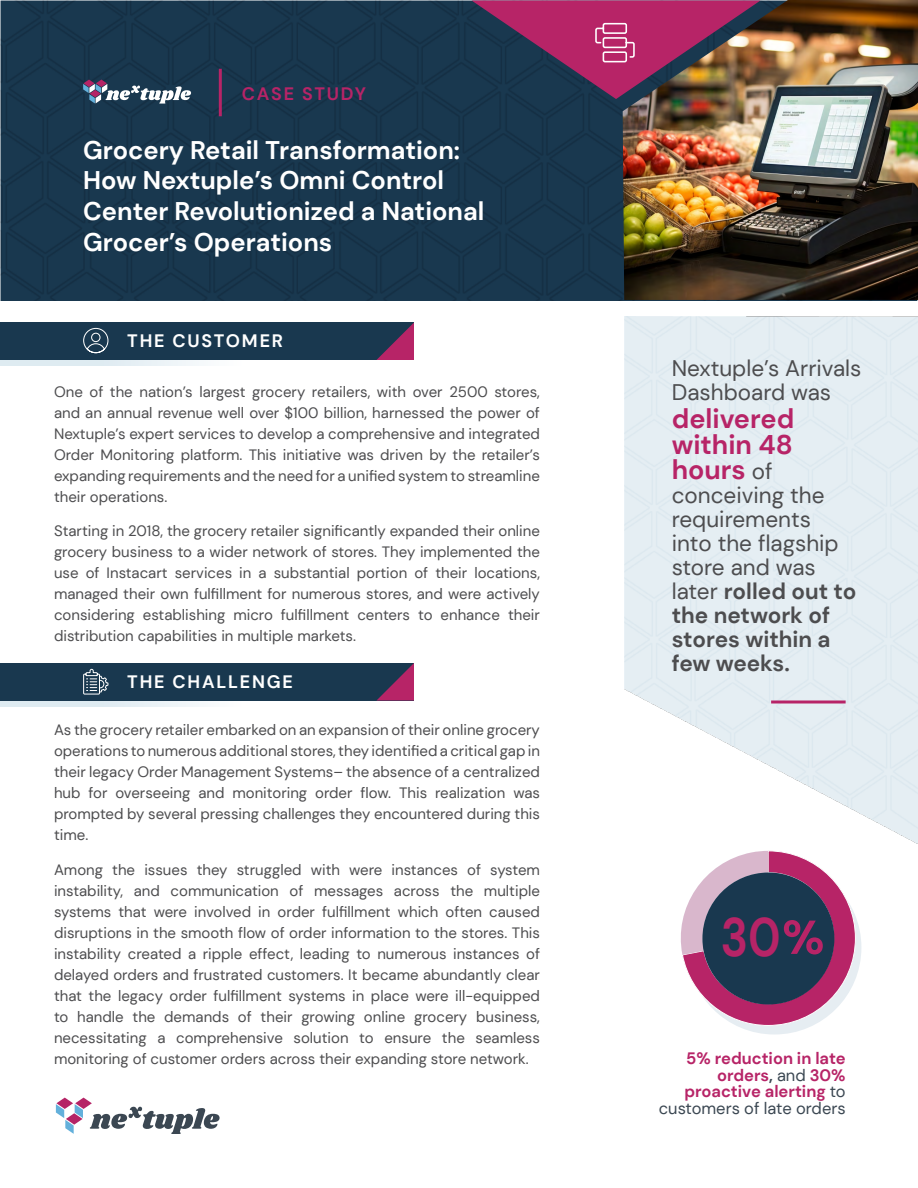
<style>
.page{position:relative;width:918px;height:1188px;background:#fff}
.page>*{position:absolute;margin:0;border:0;box-sizing:border-box;transform-origin:0 0}
.t1{font:700 54px "DM Sans";color:#b72467;scale:.85 1}
.t2{font:700 27px/25.5px "DM Sans";color:#b72467;text-align:justify}
.t3{font:700 25.5px/30.6px "DM Sans";color:#fff}
.t4{font:22.5px/24px "DM Sans";color:#4d4d4f}
.t5{font:700 18px "DM Sans";letter-spacing:.1em;color:#fff}
.t6{font:700 18px "DM Sans";letter-spacing:.1em;color:#b72467}
.t7{font:700 16.5px/16.5px "DM Sans";color:#b72467;text-align:right}
.t8{font:15px/21px "DM Sans";color:#4d4d4f;text-align:justify}
.s1{font-weight:400;font-size:22.5px;color:#4d4d4f}
.s2{font-weight:700}
.s3{color:#3b4752}
.s4{font-weight:400;color:#3b4752}
</style>
<div class="page">
<img style="left:0;top:0;width:623px;height:300px">
<img style="left:623px;top:0;width:295px;height:300px">
<svg style="left:83px;top:80px;width:108px;height:24px"></svg>
<hr style="left:219px;top:69px;width:3px;height:47px;background:#b72467">
<svg style="left:472px;top:0;width:288px;height:99px;background:#7b385a"></svg>
<div style="left:0;top:322px;width:414px;height:38px;background:#19384f"></div>
<svg style="left:376px;top:322px;width:38px;height:38px"></svg>
<img style="left:0;top:700px;width:353px;height:6px">
<div style="left:0;top:663px;width:414px;height:37px;background:#19384f"></div>
<svg style="left:377px;top:663px;width:37px;height:37px"></svg>
<svg style="left:83px;top:327px;width:26px;height:27px"></svg>
<svg style="left:83px;top:668px;width:26px;height:27px"></svg>
<svg style="left:56px;top:1098px;width:164px;height:36px"></svg>
<svg style="left:771px;top:700px;width:75px;height:4px"></svg>
<div style="left:687px;top:861px;width:174px;height:174px;background:#e6edf2;border-radius:50%"></div>
<svg style="left:680px;top:850px;width:176px;height:176px"></svg>
<p class="t6" style="left:242px;top:82px;width:126px">CASE STUDY</p>
<h3 class="t3" style="left:83px;top:135px;width:403px">Grocery Retail Transformation:<br>How Nextuple’s Omni Control<br>Center Revolutionized a National<br>Grocer’s Operations</h3>
<p class="t5" style="left:127px;top:330px;width:157px">THE CUSTOMER</p>
<p class="t8" style="left:54px;top:381px;width:488px">One of the nation’s largest grocery retailers, with over 2500 stores, and an annual revenue well over $100 billion, harnessed the power of Nextuple’s expert services to develop a comprehensive and integrated Order Monitoring platform. This initiative was driven by the retailer’s expanding requirements and the need for a unified system to streamline their operations.</p>
<p class="t8" style="left:54px;top:520px;width:488px">Starting in 2018, the grocery retailer significantly expanded their online grocery business to a wider network of stores. They implemented the use of Instacart services in a substantial portion of their locations, managed their own fulfillment for numerous stores, and were actively considering establishing micro fulfillment centers to enhance their distribution capabilities in multiple markets.</p>
<p class="t5" style="left:127px;top:670px;width:167px">THE CHALLENGE</p>
<p class="t8" style="left:54px;top:719px;width:488px">As the grocery retailer embarked on an expansion of their online grocery operations to numerous additional stores, they identified a critical gap in their legacy Order Management Systems– the absence of a centralized hub for overseeing and monitoring order flow. This realization was prompted by several pressing challenges they encountered during this time.</p>
<p class="t8" style="left:54px;top:859px;width:488px">Among the issues they struggled with were instances of system instability, and communication of messages across the multiple systems that were involved in order fulfillment which often caused disruptions in the smooth flow of order information to the stores. This instability created a ripple effect, leading to numerous instances of delayed orders and frustrated customers. It became abundantly clear that the legacy order fulfillment systems in place were ill-equipped to handle the demands of their growing online grocery business, necessitating a comprehensive solution to ensure the seamless monitoring of customer orders across their expanding store network.</p>
<h3 class="t4" style="left:672px;top:356px;width:191px">Nextuple’s Arrivals<br>Dashboard was</h3>
<h2 class="t2" style="left:672px;top:406px;width:124px">delivered within 48 hours <span class="s1">of</span></h2>
<h3 class="t4" style="left:672px;top:483px;width:186px">conceiving the requirements into the flagship store and was later <span class="s2">rolled out to the network of stores within a few weeks.</span></h3>
<h1 class="t1" style="left:721px;top:903px;width:72px">30</h1>
<p class="t7" style="left:659px;top:1050px;width:188px">5% reduction in late orders<span class="s3">,</span> <span class="s4">and</span> 30% proactive alerting <span class="s4">to customers of late orders</span></p>
</div>
